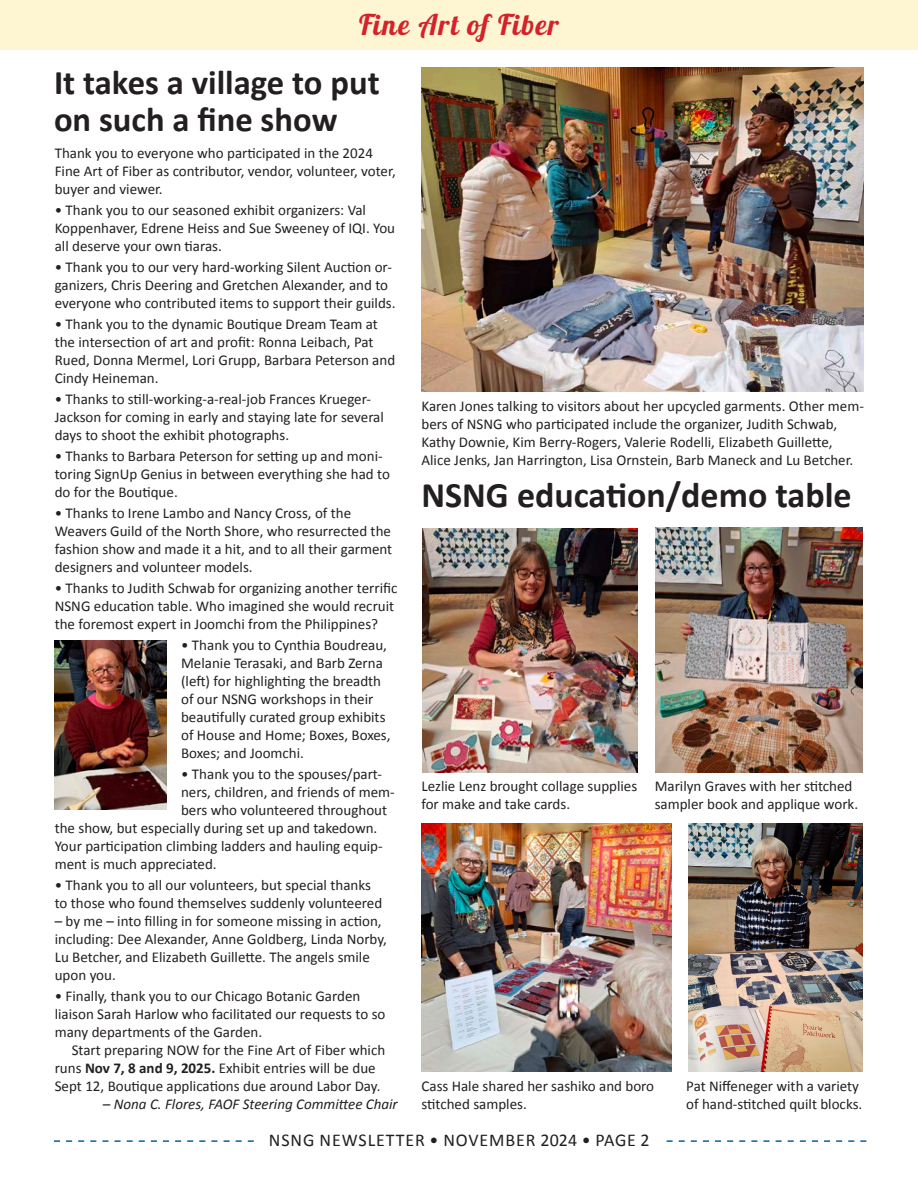
<style>
.page{position:relative;width:918px;height:1188px;background:#fff}
.page>*{position:absolute;margin:0;border:0;box-sizing:border-box;transform-origin:0 0}
.t1{font:700 36px "Calibri";color:#231f20}
.t2{font:700 34.65px/37.8px "Calibri";color:#231f20}
.t3{font:28.5px "Lobster 1.4";letter-spacing:.05em;color:#d52229}
.t4{font:18px "Calibri";letter-spacing:.05em;color:#231f20}
.t5{font:15px/18px "Calibri";color:#231f20}
.t6{font:italic 15px "Calibri";color:#231f20}
.s1{font-weight:700}
</style>
<div class="page">
<svg style="left:54px;top:1140px;width:200px;height:2px"></svg>
<svg style="left:667px;top:1140px;width:199px;height:2px"></svg>
<div style="left:0;top:0;width:918px;height:50px;background:#fef5d3"></div>
<img style="left:422px;top:68px;width:442px;height:324px">
<img style="left:422px;top:528px;width:216px;height:245px">
<img style="left:54px;top:640px;width:112px;height:170px">
<img style="left:422px;top:824px;width:249px;height:248px">
<img style="left:688px;top:824px;width:174px;height:248px">
<img style="left:656px;top:528px;width:207px;height:244px">
<h3 class="t3" style="left:359px;top:6px;width:201px">Fine Art of Fiber</h3>
<h2 class="t2" style="left:54px;top:63px;width:327px">It takes a village to put on such a fine show</h2>
<p class="t5" style="left:55px;top:144px;width:343px">Thank you to everyone who participated in the 2024<br>Fine Art of Fiber as contributor, vendor, volunteer, voter, buyer and viewer.</p>
<p class="t5" style="left:55px;top:201px;width:342px">• Thank you to our seasoned exhibit organizers: Val<br>Koppenhaver, Edrene Heiss and Sue Sweeney of IQI. You all deserve your own tiaras.</p>
<p class="t5" style="left:55px;top:258px;width:342px">• Thank you to our very hard-working Silent Auction or&shy;ganizers, Chris Deering and Gretchen Alexander, and to everyone who contributed items to support their guilds.</p>
<p class="t5" style="left:55px;top:315px;width:342px">• Thank you to the dynamic Boutique Dream Team at the intersection of art and profit: Ronna Leibach, Pat Rued, Donna Mermel, Lori Grupp, Barbara Peterson and Cindy Heineman.</p>
<p class="t5" style="left:55px;top:390px;width:331px">• Thanks to still-working-a-real-job Frances Krueger-<br>Jackson for coming in early and staying late for several days to shoot the exhibit photographs.</p>
<p class="t5" style="left:55px;top:447px;width:337px">• Thanks to Barbara Peterson for setting up and moni&shy;toring SignUp Genius in between everything she had to do for the Boutique.</p>
<p class="t5" style="left:55px;top:504px;width:339px">• Thanks to Irene Lambo and Nancy Cross, of the Weavers Guild of the North Shore, who resurrected the fashion show and made it a hit, and to all their garment designers and volunteer models.</p>
<p class="t5" style="left:55px;top:579px;width:344px">• Thanks to Judith Schwab for organizing another terrific<br>NSNG education table. Who imagined she would recruit the foremost expert in Joomchi from the Philippines?</p>
<p class="t5" style="left:181px;top:636px;width:211px">• Thank you to Cynthia Boudreau,<br>Melanie Terasaki, and Barb Zerna (left) for highlighting the breadth of our NSNG workshops in their beautifully curated group exhibits of House and Home; Boxes, Boxes,<br>Boxes; and Joomchi.</p>
<p class="t5" style="left:181px;top:765px;width:203px">• Thank you to the spouses/part-</p>
<p class="t5" style="left:181px;top:783px;width:215px">ners, children, and friends of mem-</p>
<p class="t5" style="left:181px;top:801px;width:208px">bers who volunteered throughout</p>
<p class="t5" style="left:55px;top:819px;width:324px">the show, but especially during set up and takedown.</p>
<p class="t5" style="left:55px;top:837px;width:330px">Your participation climbing ladders and hauling equip-</p>
<p class="t5" style="left:55px;top:855px;width:164px">ment is much appreciated.</p>
<p class="t5" style="left:55px;top:876px;width:329px">• Thank you to all our volunteers, but special thanks to those who found themselves suddenly volunteered</p>
<p class="t5" style="left:55px;top:912px;width:334px">– by me – into filling in for someone missing in action, including: Dee Alexander, Anne Goldberg, Linda Norby, Lu Betcher, and Elizabeth Guillette. The angels smile upon you.</p>
<p class="t5" style="left:55px;top:987px;width:332px">• Finally, thank you to our Chicago Botanic Garden liaison Sarah Harlow who facilitated our requests to so many departments of the Garden.</p>
<p class="t5" style="left:55px;top:1041px;width:332px;text-indent:17px">Start preparing NOW for the Fine Art of Fiber which runs <span class="s1">Nov 7, 8 and 9, 2025.</span> Exhibit entries will be due<br>Sept 12, Boutique applications due around Labor Day.</p>
<p class="t6" style="left:103px;top:1093px;width:296px">– Nona C. Flores, FAOF Steering Committee Chair</p>
<p class="t5" style="left:422px;top:397px;width:444px">Karen Jones talking to visitors about her upcycled garments. Other mem&shy;bers of NSNG who participated include the organizer, Judith Schwab, Kathy Downie, Kim Berry-Rogers, Valerie Rodelli, Elizabeth Guillette, Alice Jenks, Jan Harrington, Lisa Ornstein, Barb Maneck and Lu Betcher.</p>
<h1 class="t1" style="left:422px;top:472px;width:432px">NSNG education/demo table</h1>
<p class="t5" style="left:422px;top:777px;width:217px">Lezlie Lenz brought collage supplies for make and take cards.</p>
<p class="t5" style="left:655px;top:777px;width:205px">Marilyn Graves with her stitched sampler book and applique work.</p>
<p class="t5" style="left:422px;top:1077px;width:234px">Cass Hale shared her sashiko and boro stitched samples.</p>
<p class="t5" style="left:686px;top:1077px;width:178px">Pat Niffeneger with a variety of hand-stitched quilt blocks.</p>
<p class="t4" style="left:269px;top:1129px;width:382px">NSNG NEWSLETTER • NOVEMBER 2024 • PAGE 2</p>
</div>
